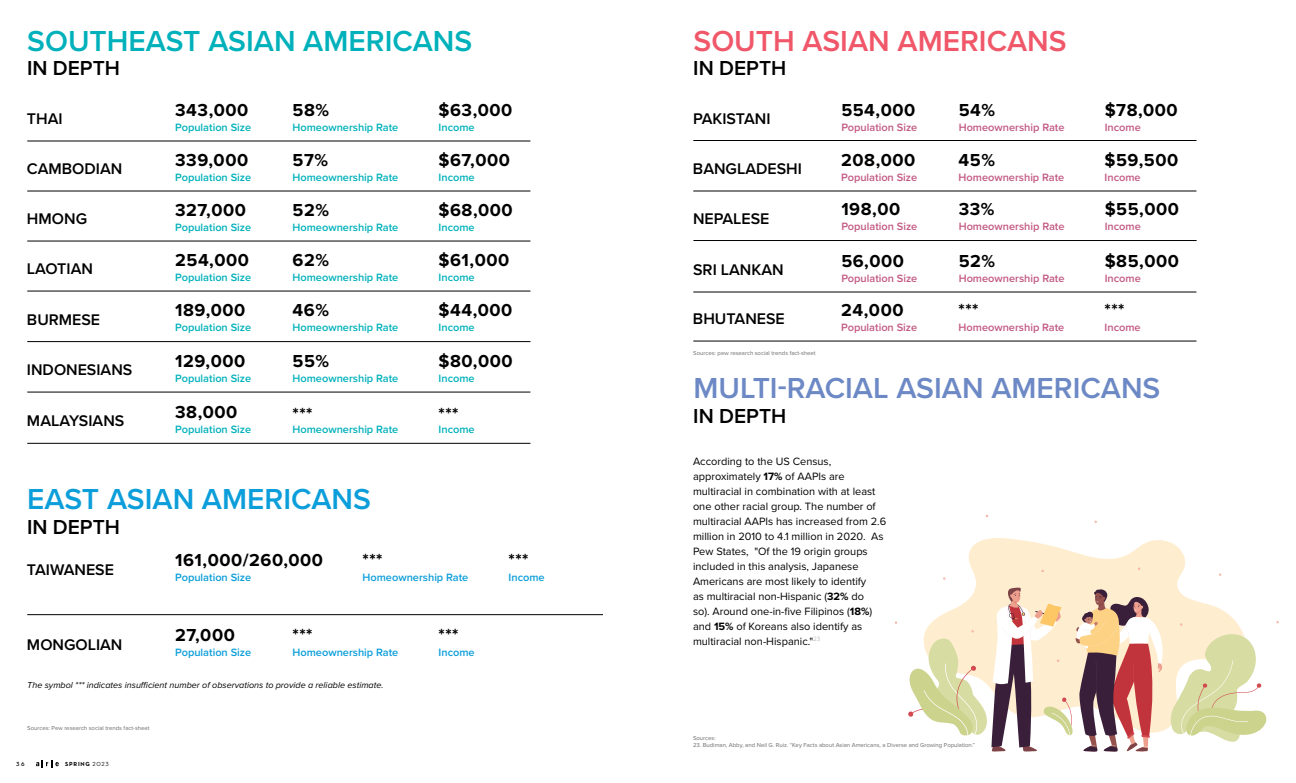
<style>
.page{position:relative;width:1296px;height:783px;background:#fff}
.page>*{position:absolute;margin:0;border:0;box-sizing:border-box;transform-origin:0 0}
.t1{font:600 30px "Proxima Nova";color:#6d89c5}
.t2{font:600 30px "Proxima Nova";color:#00b1bb}
.t3{font:600 30px "Proxima Nova";color:#f05869}
.t4{font:600 30px "Proxima Nova";color:#0c9eda}
.t5{font:600 21px "Proxima Nova";color:#000}
.t6{font:700 18px "Proxima Nova";letter-spacing:.03em;color:#000101}
.t7{font:600 16px "Proxima Nova";color:#000}
.t8{font:11px/15px "Proxima Nova";color:#000}
.t9{font:600 11px "Proxima Nova";color:#00b1bb}
.t10{font:600 11px "Proxima Nova";color:#c25982}
.t11{font:600 11px "Proxima Nova";color:#0c9eda}
.t12{font:italic 9px "Proxima Nova";color:#000}
.t13{font:6px "Proxima Nova";color:#6d6e71}
.t14{font:700 6px "Neutra Text";letter-spacing:.135em;color:#000}
.t15{font:6px "Neutra Text Demi Alt";color:#000}
.s1{font-family:"Neutra Text Book Alt";font-weight:400}
.s2{font-weight:700}
</style>
<div class="page">
<svg style="left:36px;top:760px;width:23px;height:8px"></svg>
<svg style="left:945px;top:538px;width:298px;height:193px;fill:#ffedd0"></svg>
<svg style="left:1171px;top:634px;width:96px;height:108px"></svg>
<svg style="left:908px;top:588px;width:255px;height:164px"></svg>
<hr style="left:27px;top:341px;width:503px;height:1px;background:#000">
<hr style="left:27px;top:614px;width:576px;height:1px;background:#000">
<hr style="left:693px;top:191px;width:503px;height:1px;background:#000">
<hr style="left:693px;top:140px;width:503px;height:1px;background:#000">
<hr style="left:27px;top:191px;width:503px;height:1px;background:#000">
<hr style="left:693px;top:292px;width:503px;height:1px;background:#000">
<hr style="left:27px;top:241px;width:503px;height:1px;background:#000">
<hr style="left:693px;top:240px;width:504px;height:1px;background:#000">
<hr style="left:27px;top:291px;width:503px;height:1px;background:#000">
<hr style="left:693px;top:341px;width:503px;height:1px;background:#000">
<hr style="left:27px;top:392px;width:503px;height:1px;background:#000">
<hr style="left:27px;top:443px;width:503px;height:1px;background:#000">
<hr style="left:27px;top:141px;width:503px;height:1px;background:#000">
<h1 class="t2" style="left:27px;top:18px;width:447px">SOUTHEAST ASIAN AMERICANS</h1>
<h1 class="t3" style="left:694px;top:18px;width:375px">SOUTH ASIAN AMERICANS</h1>
<h2 class="t5" style="left:27px;top:53px;width:95px">IN DEPTH</h2>
<h2 class="t5" style="left:693px;top:53px;width:95px">IN DEPTH</h2>
<h3 class="t7" style="left:27px;top:107px;width:37px">THAI</h3>
<h3 class="t6" style="left:175px;top:96px;width:75px">343,000</h3>
<p class="t9" style="left:175px;top:119px;width:78px">Population Size</p>
<h3 class="t6" style="left:293px;top:96px;width:38px">58%</h3>
<p class="t9" style="left:293px;top:119px;width:107px">Homeownership Rate</p>
<h3 class="t6" style="left:439px;top:96px;width:75px">$63,000</h3>
<p class="t9" style="left:439px;top:119px;width:38px">Income</p>
<h3 class="t7" style="left:693px;top:107px;width:79px">PAKISTANI</h3>
<h3 class="t6" style="left:841px;top:96px;width:75px">554,000</h3>
<p class="t10" style="left:841px;top:119px;width:78px">Population Size</p>
<h3 class="t6" style="left:959px;top:96px;width:38px">54%</h3>
<p class="t10" style="left:959px;top:119px;width:107px">Homeownership Rate</p>
<h3 class="t6" style="left:1105px;top:96px;width:75px">$78,000</h3>
<p class="t10" style="left:1105px;top:119px;width:38px">Income</p>
<h3 class="t6" style="left:439px;top:146px;width:73px">$67,000</h3>
<h3 class="t6" style="left:1105px;top:146px;width:75px">$59,500</h3>
<h3 class="t6" style="left:175px;top:146px;width:75px">339,000</h3>
<h3 class="t6" style="left:841px;top:146px;width:76px">208,000</h3>
<h3 class="t6" style="left:293px;top:146px;width:37px">57%</h3>
<h3 class="t6" style="left:959px;top:146px;width:38px">45%</h3>
<h3 class="t7" style="left:27px;top:157px;width:97px">CAMBODIAN</h3>
<h3 class="t7" style="left:693px;top:157px;width:110px">BANGLADESHI</h3>
<p class="t9" style="left:175px;top:169px;width:78px">Population Size</p>
<p class="t10" style="left:841px;top:169px;width:78px">Population Size</p>
<p class="t9" style="left:293px;top:169px;width:107px">Homeownership Rate</p>
<p class="t10" style="left:959px;top:169px;width:107px">Homeownership Rate</p>
<p class="t9" style="left:439px;top:169px;width:38px">Income</p>
<p class="t10" style="left:1105px;top:169px;width:38px">Income</p>
<h3 class="t6" style="left:439px;top:196px;width:76px">$68,000</h3>
<h3 class="t6" style="left:1105px;top:196px;width:76px">$55,000</h3>
<h3 class="t6" style="left:439px;top:246px;width:72px">$61,000</h3>
<h3 class="t6" style="left:1105px;top:247px;width:76px">$85,000</h3>
<h3 class="t6" style="left:175px;top:196px;width:72px">327,000</h3>
<h3 class="t6" style="left:841px;top:196px;width:60px">198,00</h3>
<h3 class="t6" style="left:175px;top:246px;width:75px">254,000</h3>
<h3 class="t6" style="left:841px;top:247px;width:64px">56,000</h3>
<h3 class="t6" style="left:293px;top:196px;width:38px">52%</h3>
<h3 class="t6" style="left:959px;top:196px;width:37px">33%</h3>
<h3 class="t6" style="left:293px;top:246px;width:38px">62%</h3>
<h3 class="t6" style="left:959px;top:247px;width:38px">52%</h3>
<h3 class="t7" style="left:27px;top:207px;width:62px">HMONG</h3>
<h3 class="t7" style="left:693px;top:206px;width:78px">NEPALESE</h3>
<h3 class="t7" style="left:27px;top:257px;width:67px">LAOTIAN</h3>
<h3 class="t7" style="left:693px;top:258px;width:92px">SRI LANKAN</h3>
<p class="t9" style="left:175px;top:219px;width:78px">Population Size</p>
<p class="t10" style="left:841px;top:218px;width:78px">Population Size</p>
<p class="t9" style="left:293px;top:219px;width:107px">Homeownership Rate</p>
<p class="t10" style="left:959px;top:218px;width:107px">Homeownership Rate</p>
<p class="t9" style="left:439px;top:219px;width:38px">Income</p>
<p class="t10" style="left:1105px;top:218px;width:38px">Income</p>
<p class="t9" style="left:175px;top:269px;width:78px">Population Size</p>
<p class="t10" style="left:841px;top:270px;width:78px">Population Size</p>
<p class="t9" style="left:293px;top:269px;width:107px">Homeownership Rate</p>
<p class="t10" style="left:959px;top:270px;width:107px">Homeownership Rate</p>
<p class="t9" style="left:439px;top:269px;width:38px">Income</p>
<p class="t10" style="left:1105px;top:270px;width:38px">Income</p>
<h3 class="t7" style="left:27px;top:307px;width:75px">BURMESE</h3>
<h3 class="t6" style="left:175px;top:297px;width:72px">189,000</h3>
<p class="t9" style="left:175px;top:319px;width:78px">Population Size</p>
<h3 class="t6" style="left:293px;top:297px;width:38px">46%</h3>
<p class="t9" style="left:293px;top:319px;width:107px">Homeownership Rate</p>
<h3 class="t6" style="left:439px;top:297px;width:75px">$44,000</h3>
<p class="t9" style="left:439px;top:319px;width:38px">Income</p>
<h3 class="t7" style="left:27px;top:358px;width:107px">INDONESIANS</h3>
<h3 class="t6" style="left:175px;top:347px;width:72px">129,000</h3>
<p class="t9" style="left:175px;top:370px;width:78px">Population Size</p>
<h3 class="t6" style="left:293px;top:347px;width:38px">55%</h3>
<p class="t9" style="left:293px;top:370px;width:107px">Homeownership Rate</p>
<h3 class="t6" style="left:439px;top:347px;width:76px">$80,000</h3>
<p class="t9" style="left:439px;top:370px;width:38px">Income</p>
<h3 class="t7" style="left:27px;top:409px;width:99px">MALAYSIANS</h3>
<h3 class="t6" style="left:175px;top:399px;width:64px">38,000</h3>
<p class="t9" style="left:175px;top:421px;width:78px">Population Size</p>
<h3 class="t6" style="left:293px;top:401px;width:22px">***</h3>
<p class="t9" style="left:293px;top:421px;width:107px">Homeownership Rate</p>
<h3 class="t6" style="left:439px;top:401px;width:22px">***</h3>
<p class="t9" style="left:439px;top:421px;width:38px">Income</p>
<h1 class="t4" style="left:27px;top:477px;width:345px">EAST ASIAN AMERICANS</h1>
<h2 class="t5" style="left:27px;top:511px;width:95px">IN DEPTH</h2>
<h3 class="t7" style="left:27px;top:558px;width:89px">TAIWANESE</h3>
<h3 class="t7" style="left:27px;top:633px;width:97px">MONGOLIAN</h3>
<h3 class="t6" style="left:175px;top:547px;width:149px">161,000/260,000</h3>
<h3 class="t6" style="left:363px;top:547px;width:22px">***</h3>
<p class="t11" style="left:175px;top:570px;width:78px">Population Size</p>
<p class="t11" style="left:363px;top:570px;width:107px">Homeownership Rate</p>
<h3 class="t6" style="left:175px;top:622px;width:61px">27,000</h3>
<h3 class="t6" style="left:293px;top:622px;width:22px">***</h3>
<h3 class="t6" style="left:439px;top:622px;width:22px">***</h3>
<p class="t11" style="left:175px;top:644px;width:78px">Population Size</p>
<p class="t11" style="left:293px;top:645px;width:107px">Homeownership Rate</p>
<p class="t11" style="left:439px;top:645px;width:38px">Income</p>
<p class="t12" style="left:27px;top:678px;width:358px">The symbol *** indicates insufficient number of observations to provide a reliable estimate.</p>
<p class="t13" style="left:27px;top:723px;width:124px">Sources: Pew research social trends fact-sheet</p>
<p class="t15" style="left:16px;top:760px;width:10px">36</p>
<p class="t14" style="left:65px;top:760px;width:45px">SPRING <span class="s1">2023</span></p>
<h3 class="t6" style="left:509px;top:547px;width:22px">***</h3>
<p class="t11" style="left:509px;top:570px;width:38px">Income</p>
<h3 class="t7" style="left:693px;top:307px;width:93px">BHUTANESE</h3>
<p class="t13" style="left:693px;top:348px;width:124px">Sources: pew research social trends fact-sheet</p>
<h3 class="t6" style="left:841px;top:296px;width:64px">24,000</h3>
<p class="t10" style="left:841px;top:319px;width:78px">Population Size</p>
<h3 class="t6" style="left:959px;top:296px;width:22px">***</h3>
<p class="t10" style="left:959px;top:319px;width:107px">Homeownership Rate</p>
<h3 class="t6" style="left:1105px;top:296px;width:22px">***</h3>
<p class="t10" style="left:1105px;top:319px;width:38px">Income</p>
<h1 class="t1" style="left:694px;top:365px;width:468px">MULTI-RACIAL ASIAN AMERICANS</h1>
<h2 class="t5" style="left:693px;top:400px;width:95px">IN DEPTH</h2>
<p class="t8" style="left:693px;top:453px;width:195px">According to the US Census, approximately <span class="s2">17%</span> of AAPIs are multiracial in combination with at least one other racial group. The number of multiracial AAPIs has increased from 2.6 million in 2010 to 4.1 million in 2020. As Pew States, "Of the 19 origin groups included in this analysis, Japanese Americans are most likely to identify<br>as multiracial non-Hispanic (<span class="s2">32%</span> do<br>so). Around one-in-five Filipinos (<span class="s2">18%</span>) and <span class="s2">15%</span> of Koreans also identify as multiracial non-Hispanic."<sup>23</sup></p>
<p class="t13" style="left:693px;top:733px;width:24px">Sources:</p>
<p class="t13" style="left:693px;top:740px;width:284px">23. Budiman, Abby, and Neil G. Ruiz. “Key Facts about Asian Americans, a Diverse and Growing Population.”</p>
</div>
